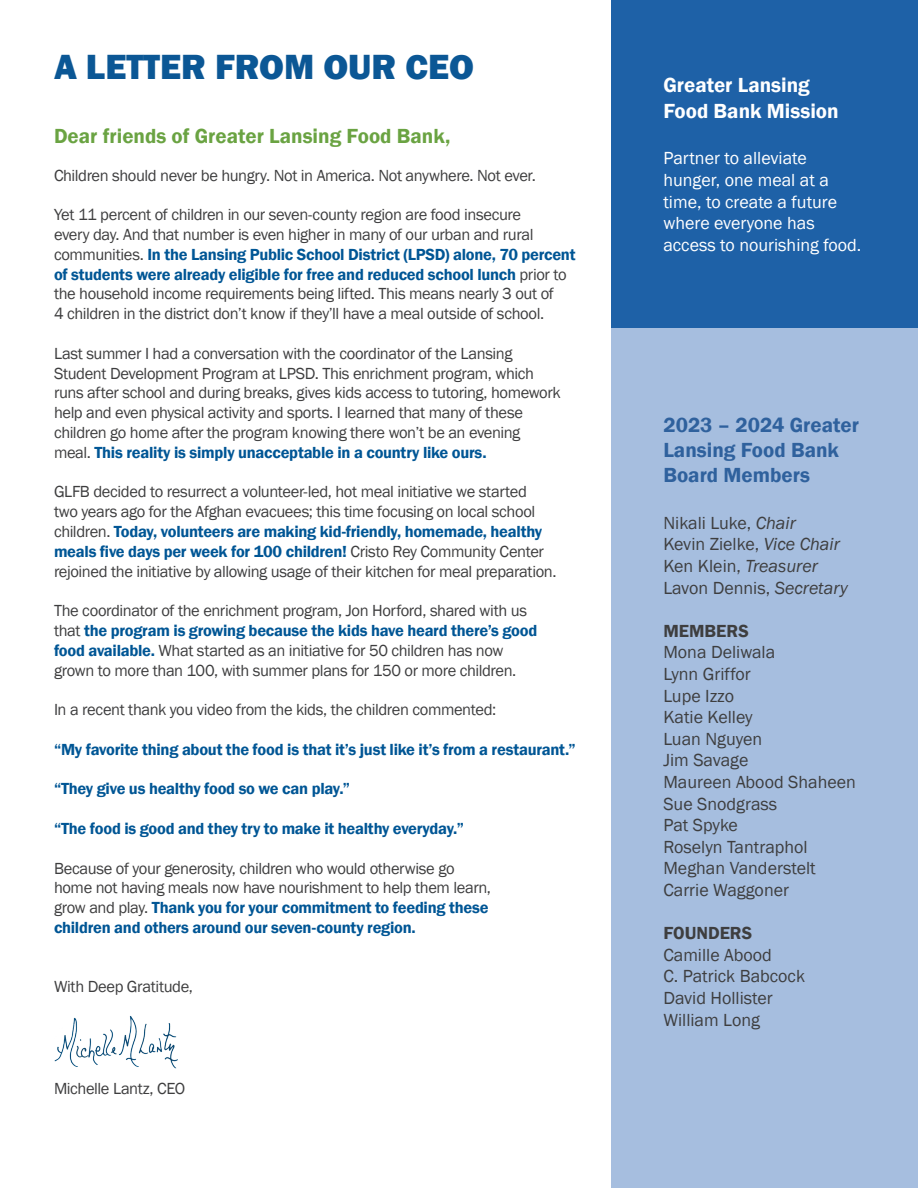
<style>
.page{position:relative;width:918px;height:1188px;background:#fff}
.page>*{position:absolute;margin:0;border:0;box-sizing:border-box;transform-origin:0 0}
.Header_1{font:800 36px "Franklin Gothic";color:#0b5795}
.Header_3{font:600 21px/25.2px "Franklin Gothic";color:#2f619d}
.Header_3-2{font:600 21px "Franklin Gothic";color:#6aa342}
.Header_3-3{font:600 21px "Franklin Gothic";color:#fff}
.Body_copy{font:18px "Franklin Gothic";color:#3e3e3f}
.Body_copy-2{font:18px/21.6px "Franklin Gothic";color:#fff}
.Body_copy-3{font:600 18px "Franklin Gothic";color:#3e3e3f}
.Body_copy-4{font:16.5px/19.8px "Franklin Gothic";letter-spacing:-.025em;color:#3e3e3f}
.Body_copy-5{font:600 16.5px "Franklin Gothic";letter-spacing:-.015em;color:#005695}
.s1{font-weight:600;color:#005695}
.s2{font-style:italic}
</style>
<div class="page">
<div style="left:611px;top:0;width:307px;height:1188px;background:#a6bedf"></div>
<div style="left:611px;top:0;width:307px;height:328px;background:#1e61a7"></div>
<img style="left:54px;top:1016px;width:123px;height:53px">
<p class="Header_1" style="left:54px;top:44px;width:421px">A LETTER FROM OUR CEO</p>
<p class="Header_3-2" style="left:54px;top:123px;width:398px">Dear friends of Greater Lansing Food Bank,</p>
<p class="Body_copy-4" style="left:54px;top:165px;width:483px">Children should never be hungry. Not in America. Not anywhere. Not ever.</p>
<p class="Body_copy-4" style="left:54px;top:205px;width:523px">Yet 11 percent of children in our seven-county region are food insecure<br>every day. And that number is even higher in many of our urban and rural communities. <span class="s1">In the Lansing Public School District (LPSD) alone, 70 percent of students were already eligible for free and reduced school lunch</span> prior to the household income requirements being lifted. This means nearly 3 out of<br>4 children in the district don’t know if they’ll have a meal outside of school.</p>
<p class="Body_copy-4" style="left:54px;top:344px;width:508px">Last summer I had a conversation with the coordinator of the Lansing Student Development Program at LPSD. This enrichment program, which runs after school and during breaks, gives kids access to tutoring, homework help and even physical activity and sports. I learned that many of these children go home after the program knowing there won’t be an evening meal. <span class="s1">This reality is simply unacceptable in a country like ours.</span></p>
<p class="Body_copy-4" style="left:54px;top:482px;width:504px">GLFB decided to resurrect a volunteer-led, hot meal initiative we started<br>two years ago for the Afghan evacuees; this time focusing on local school children. <span class="s1">Today, volunteers are making kid-friendly, homemade, healthy meals five days per week for 100 children!</span> Cristo Rey Community Center rejoined the initiative by allowing usage of their kitchen for meal preparation.</p>
<p class="Body_copy-4" style="left:54px;top:601px;width:485px">The coordinator of the enrichment program, Jon Horford, shared with us that <span class="s1">the program is growing because the kids have heard there’s good food available.</span> What started as an initiative for 50 children has now grown to more than 100, with summer plans for 150 or more children.</p>
<p class="Body_copy-4" style="left:54px;top:700px;width:444px">In a recent thank you video from the kids, the children commented:</p>
<p class="Body_copy-5" style="left:54px;top:739px;width:523px">“My favorite thing about the food is that it’s just like it’s from a restaurant.”</p>
<p class="Body_copy-5" style="left:54px;top:779px;width:298px">“They give us healthy food so we can play.”</p>
<p class="Body_copy-5" style="left:54px;top:818px;width:411px">“The food is good and they try to make it healthy everyday.”</p>
<p class="Body_copy-4" style="left:54px;top:858px;width:439px">Because of your generosity, children who would otherwise go home not having meals now have nourishment to help them learn, grow and play. <span class="s1">Thank you for your commitment to feeding these children and others around our seven-county region.</span></p>
<p class="Body_copy-4" style="left:54px;top:977px;width:140px">With Deep Gratitude,</p>
<p class="Body_copy-4" style="left:54px;top:1079px;width:133px">Michelle Lantz, CEO</p>
<p class="Header_3-3" style="left:663px;top:72px;width:148px">Greater Lansing</p>
<p class="Header_3-3" style="left:663px;top:98px;width:177px">Food Bank Mission</p>
<p class="Body_copy-2" style="left:663px;top:148px;width:200px">Partner to alleviate hunger, one meal at a time, to create a future where everyone has access to nourishing food.</p>
<p class="Header_3" style="left:663px;top:412px;width:197px">2023 – 2024 Greater<br>Lansing Food Bank<br>Board Members</p>
<p class="Body_copy" style="left:663px;top:512px;width:134px">Nikali Luke, <span class="s2">Chair</span></p>
<p class="Body_copy" style="left:663px;top:533px;width:178px">Kevin Zielke, <span class="s2">Vice Chair</span></p>
<p class="Body_copy" style="left:663px;top:555px;width:156px">Ken Klein, <span class="s2">Treasurer</span></p>
<p class="Body_copy" style="left:663px;top:576px;width:186px">Lavon Dennis, <span class="s2">Secretary</span></p>
<p class="Body_copy-3" style="left:663px;top:620px;width:87px">MEMBERS</p>
<p class="Body_copy" style="left:663px;top:641px;width:113px">Mona Deliwala</p>
<p class="Body_copy" style="left:663px;top:663px;width:89px">Lynn Griffor</p>
<p class="Body_copy" style="left:663px;top:684px;width:72px">Lupe Izzo</p>
<p class="Body_copy" style="left:663px;top:706px;width:91px">Katie Kelley</p>
<p class="Body_copy" style="left:663px;top:728px;width:100px">Luan Nguyen</p>
<p class="Body_copy" style="left:663px;top:749px;width:87px">Jim Savage</p>
<p class="Body_copy" style="left:663px;top:771px;width:194px">Maureen Abood Shaheen</p>
<p class="Body_copy" style="left:663px;top:792px;width:115px">Sue Snodgrass</p>
<p class="Body_copy" style="left:663px;top:814px;width:76px">Pat Spyke</p>
<p class="Body_copy" style="left:663px;top:836px;width:146px">Roselyn Tantraphol</p>
<p class="Body_copy" style="left:663px;top:857px;width:154px">Meghan Vanderstelt</p>
<p class="Body_copy" style="left:663px;top:879px;width:127px">Carrie Waggoner</p>
<p class="Body_copy-3" style="left:663px;top:922px;width:90px">FOUNDERS</p>
<p class="Body_copy" style="left:663px;top:944px;width:110px">Camille Abood</p>
<p class="Body_copy" style="left:663px;top:965px;width:143px">C. Patrick Babcock</p>
<p class="Body_copy" style="left:663px;top:987px;width:111px">David Hollister</p>
<p class="Body_copy" style="left:663px;top:1008px;width:98px">William Long</p>
</div>
